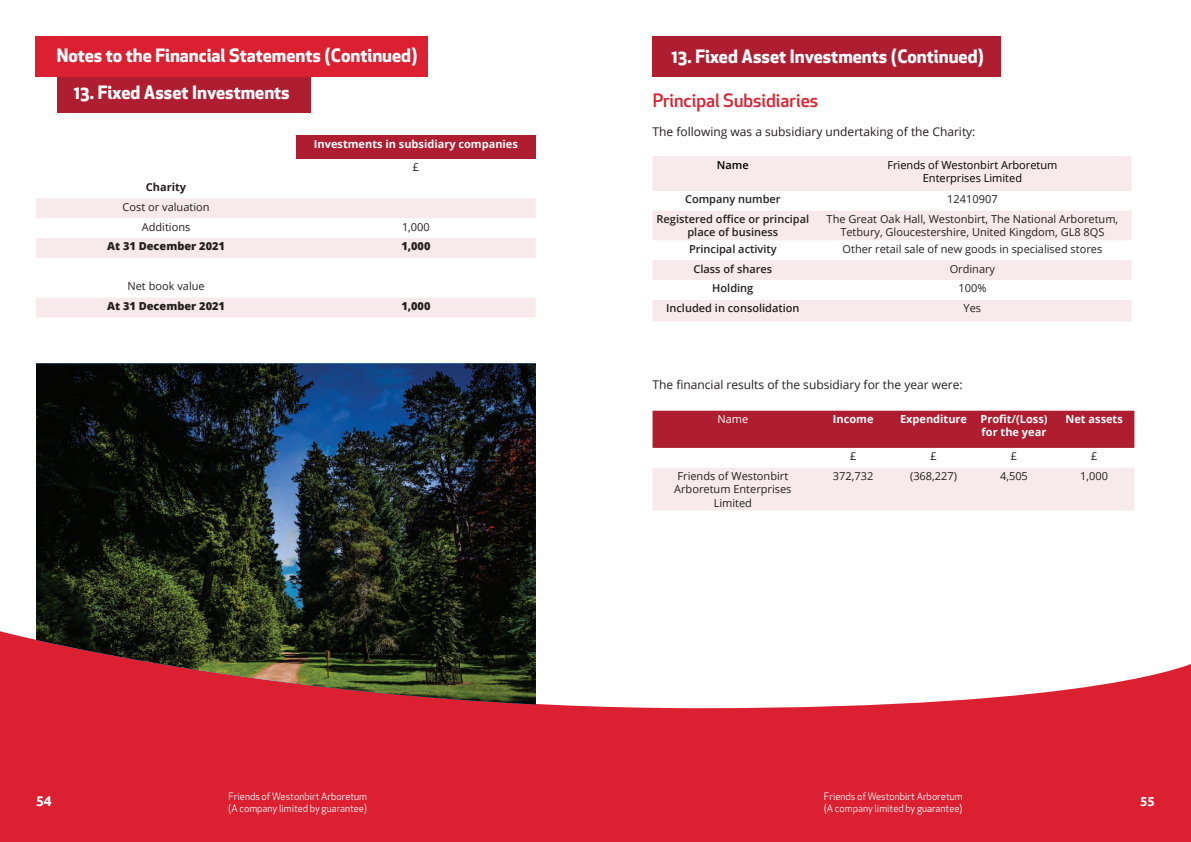
<style>
.page{position:relative;width:1191px;height:842px;background:#fff}
.page>*{position:absolute;margin:0;border:0;box-sizing:border-box;transform-origin:0 0}
.t1{font:700 18px "Apex New";color:#fff}
.t2{font:500 18px "Apex New";color:#da2031}
.t3{font:700 14px "Ubuntu";color:#fff}
.t4{font:700 13px "Ubuntu";color:#fff}
.t5{font:12px "Open Sans";color:#231f20}
.t6{font:11px/13.2px "Open Sans";color:#231f20;text-align:center}
.t7{font:600 11px/13.2px "Open Sans";color:#231f20;text-align:center}
.t8{font:700 11px/13.2px "Open Sans";color:#fff;text-align:right}
.t9{font:11px/13.2px "Open Sans";color:#000;text-align:center}
.t10{font:800 11px "Open Sans";color:#231f20}
.t11{font:700 11px "Open Sans";color:#231f20}
.t12{font:600 11px "Open Sans";color:#000}
.t13{font:11px "Open Sans";color:#fff}
.t14{font:10px/12px "Apex New";color:#fff}
</style>
<div class="page">
<svg style="left:0;top:631px;width:1191px;height:211px;fill:#da2031"></svg>
<div style="left:57px;top:72px;width:253px;height:40px;background:#ae1e30"></div>
<div style="left:296px;top:135px;width:239px;height:24px;background:#ae1e30"></div>
<svg style="left:36px;top:198px;width:499px;height:119px"></svg>
<div style="left:652px;top:36px;width:349px;height:41px;background:#ae1e30"></div>
<svg style="left:652px;top:156px;width:479px;height:165px;fill:#f8e9ec"></svg>
<div style="left:652px;top:411px;width:482px;height:37px;background:#ae1e30"></div>
<div style="left:652px;top:468px;width:482px;height:43px;background:#f8e9ec"></div>
<img style="left:36px;top:363px;width:500px;height:341px">
<div style="left:36px;top:36px;width:392px;height:41px;background:#da2031"></div>
<h1 class="t1" style="left:57px;top:43px;width:362px">Notes to the Financial Statements (Continued)</h1>
<h1 class="t1" style="left:74px;top:79px;width:217px">13. Fixed Asset Investments</h1>
<p class="t11" style="left:146px;top:179px;width:42px">Charity</p>
<p class="t6" style="left:123px;top:197px;width:88px;line-height:19.8px">Cost or valuation<br>Additions</p>
<p class="t8" style="left:314px;top:137px;width:205px">Investments in subsidiary companies</p>
<p class="t6" style="left:413px;top:160px;width:8px">£</p>
<p class="t6" style="left:402px;top:220px;width:29px">1,000</p>
<p class="t10" style="left:107px;top:238px;width:119px">At 31 December 2021</p>
<p class="t10" style="left:401px;top:238px;width:31px">1,000</p>
<p class="t6" style="left:127px;top:279px;width:79px">Net book value</p>
<p class="t10" style="left:107px;top:298px;width:119px">At 31 December 2021</p>
<p class="t10" style="left:401px;top:298px;width:31px">1,000</p>
<h1 class="t1" style="left:671px;top:43px;width:314px">13. Fixed Asset Investments (Continued)</h1>
<h1 class="t2" style="left:653px;top:88px;width:167px">Principal Subsidiaries</h1>
<p class="t5" style="left:652px;top:123px;width:324px">The following was a subsidiary undertaking of the Charity:</p>
<p class="t12" style="left:717px;top:157px;width:33px">Name</p>
<p class="t9" style="left:887px;top:158px;width:171px">Friends of Westonbirt Arboretum<br>Enterprises Limited</p>
<p class="t7" style="left:685px;top:192px;width:97px">Company number</p>
<p class="t6" style="left:947px;top:192px;width:52px">12410907</p>
<p class="t7" style="left:656px;top:212px;width:154px">Registered office or principal place of business</p>
<p class="t6" style="left:826px;top:212px;width:293px">The Great Oak Hall, Westonbirt, The National Arboretum,<br>Tetbury, Gloucestershire, United Kingdom, GL8 8QS</p>
<p class="t7" style="left:689px;top:242px;width:89px">Principal activity</p>
<p class="t6" style="left:842px;top:242px;width:261px">Other retail sale of new goods in specialised stores</p>
<p class="t7" style="left:693px;top:262px;width:80px">Class of shares</p>
<p class="t6" style="left:949px;top:262px;width:47px">Ordinary</p>
<p class="t7" style="left:712px;top:282px;width:43px">Holding</p>
<p class="t6" style="left:958px;top:282px;width:29px">100%</p>
<p class="t7" style="left:666px;top:301px;width:135px">Included in consolidation</p>
<p class="t6" style="left:963px;top:301px;width:19px">Yes</p>
<p class="t5" style="left:652px;top:377px;width:312px">The financial results of the subsidiary for the year were:</p>
<p class="t13" style="left:717px;top:412px;width:32px">Name</p>
<p class="t8" style="left:833px;top:412px;width:42px">Income</p>
<p class="t8" style="left:900px;top:412px;width:149px">Expenditure Profit/(Loss) for the year</p>
<p class="t8" style="left:1065px;top:412px;width:59px">Net assets</p>
<p class="t6" style="left:850px;top:449px;width:8px">£</p>
<p class="t6" style="left:930px;top:449px;width:8px">£</p>
<p class="t6" style="left:1010px;top:449px;width:8px">£</p>
<p class="t6" style="left:1091px;top:449px;width:8px">£</p>
<p class="t6" style="left:674px;top:469px;width:119px">Friends of Westonbirt<br>Arboretum Enterprises<br>Limited</p>
<p class="t6" style="left:833px;top:469px;width:42px">372,732</p>
<p class="t6" style="left:910px;top:469px;width:48px">(368,227)</p>
<p class="t6" style="left:1000px;top:469px;width:29px">4,505</p>
<p class="t6" style="left:1080px;top:469px;width:29px">1,000</p>
<p class="t14" style="left:228px;top:790px;width:140px">Friends of Westonbirt Arboretum (A company limited by guarantee)</p>
<p class="t14" style="left:824px;top:790px;width:140px">Friends of Westonbirt Arboretum (A company limited by guarantee)</p>
<p class="t3" style="left:36px;top:792px;width:17px">54</p>
<p class="t4" style="left:1140px;top:793px;width:16px">55</p>
</div>
